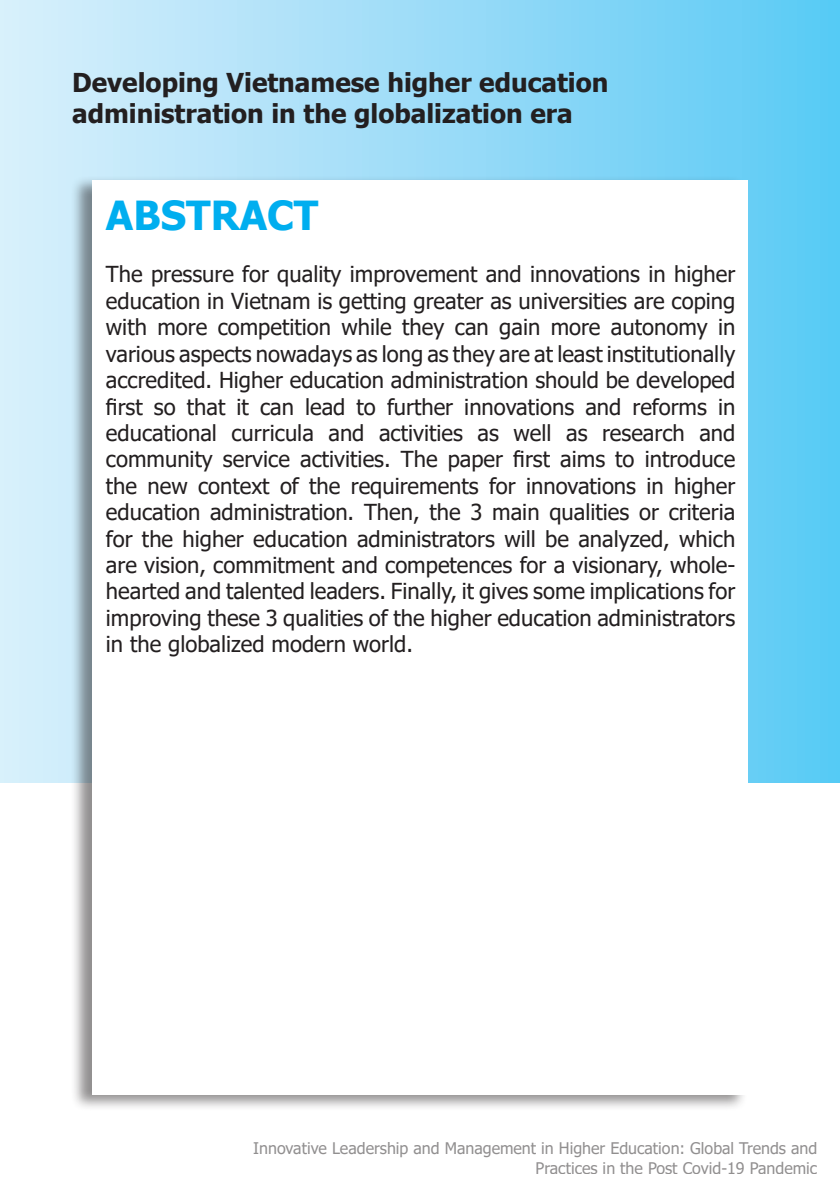
<style>
.page{position:relative;width:840px;height:1191px;background:#fff}
.page>*{position:absolute;margin:0;border:0;box-sizing:border-box;transform-origin:0 0}
.t1{font:700 40px "Tahoma";color:#00aeef}
.t2{font:700 26px/31.2px "Tahoma";color:#231f20}
.content2{font:22px/26.4px "Tahoma";color:#231f20;text-align:justify}
.t3{font:16px/19.2px "Tahoma";color:#231f20;text-align:right}
</style>
<div class="page">
<div style="left:0;top:0;width:839px;height:782px;background:linear-gradient(to right,#dceffb,#5bcaf5)"></div>
<div style="left:70px;top:175px;width:676px;height:936px;background:#231f20;opacity:.5"></div>
<div style="left:92px;top:180px;width:655px;height:914px;background:#fff"></div>
<p class="t2" style="left:72px;top:68px;width:537px">Developing Vietnamese higher education administration in the globalization era</p>
<p class="t1" style="left:106px;top:187px;width:214px">ABSTRACT</p>
<p class="content2" style="left:106px;top:262px;width:630px">The pressure for quality improvement and innovations in higher education in Vietnam is getting greater as universities are coping with more competition while they can gain more autonomy in various aspects nowadays as long as they are at least institutionally accredited. Higher education administration should be developed first so that it can lead to further innovations and reforms in educational curricula and activities as well as research and community service activities. The paper first aims to introduce the new context of the requirements for innovations in higher education administration. Then, the 3 main qualities or criteria for the higher education administrators will be analyzed, which are vision, commitment and competences for a visionary, whole&shy;hearted and talented leaders. Finally, it gives some implications for improving these 3 qualities of the higher education administrators in the globalized modern world.</p>
<p class="t3" style="left:253px;top:1139px;width:565px">Innovative Leadership and Management in Higher Education: Global Trends and<br>Practices in the Post Covid-19 Pandemic</p>
</div>
